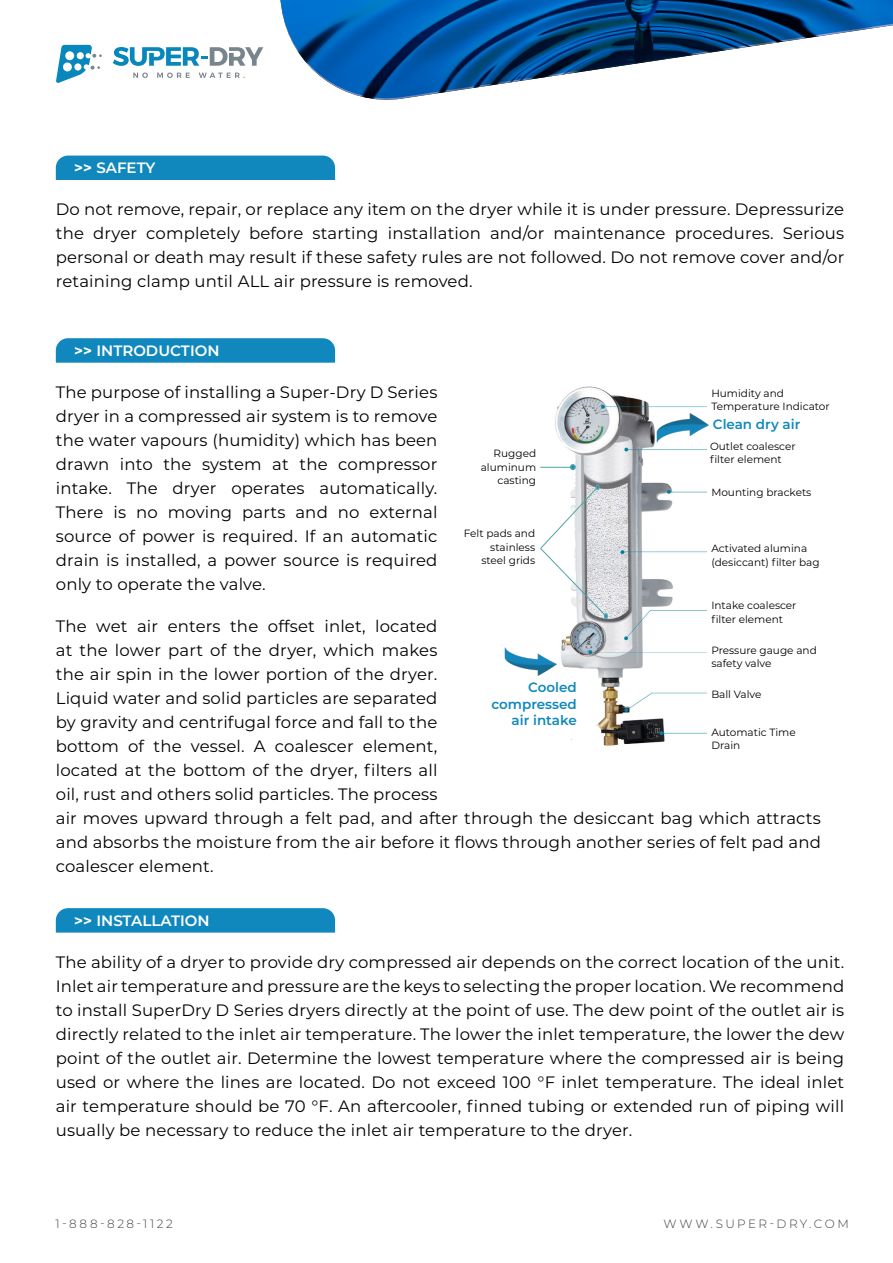
<style>
.page{position:relative;width:893px;height:1263px;background:#fff}
.page>*{position:absolute;margin:0;border:0;box-sizing:border-box;transform-origin:0 0}
.t1{font:16.5px/24px "Montserrat";letter-spacing:.01em;color:#000;text-align:justify}
.t2{font:600 15px "Montserrat";color:#fff}
.t3{font:600 13.5px/16.2px "Montserrat";color:#1088bd;text-align:right}
.t4{font:300 12px "Montserrat";letter-spacing:.205em;color:#414042}
.t5{font:10.5px/13.5px "Montserrat";color:#000}
.s1{font-weight:700}
</style>
<div class="page">
<img style="left:230px;top:0;width:663px;height:100px">
<svg style="left:56px;top:45px;width:46px;height:38px"></svg>
<svg style="left:113px;top:47px;width:150px;height:19px"></svg>
<svg style="left:133px;top:73px;width:15px;height:5px"></svg>
<svg style="left:157px;top:73px;width:33px;height:5px"></svg>
<svg style="left:199px;top:73px;width:46px;height:5px"></svg>
<div style="left:56px;top:156px;width:279px;height:24px;background:#1088bd"></div>
<svg style="left:56px;top:338px;width:279px;height:25px;background:#178bbe"></svg>
<img style="left:537px;top:386px;width:170px;height:360px">
<svg style="left:540px;top:482px;width:69px;height:139px"></svg>
<svg style="left:570px;top:464px;width:6px;height:6px"></svg>
<hr style="left:540px;top:467px;width:31px;height:1px;background:#4fa3a7">
<svg style="left:56px;top:908px;width:279px;height:25px;background:#178bbe"></svg>
<img style="left:654px;top:414px;width:54px;height:28px">
<img style="left:504px;top:647px;width:52px;height:28px">
<p class="t2" style="left:74px;top:157px;width:83px"><span class="s1">&gt;&gt;</span> SAFETY</p>
<p class="t1" style="left:56px;top:197px;width:790px">Do not remove, repair, or replace any item on the dryer while it is under pressure. Depressurize the dryer completely before starting installation and/or maintenance procedures. Serious personal or death may result if these safety rules are not followed. Do not remove cover and/or retaining clamp until ALL air pressure is removed.</p>
<p class="t2" style="left:74px;top:340px;width:147px"><span class="s1">&gt;&gt;</span> INTRODUCTION</p>
<p class="t1" style="left:56px;top:379px;width:383px">The purpose of installing a Super-Dry D Series dryer in a compressed air system is to remove the water vapours (humidity) which has been drawn into the system at the compressor intake. The dryer operates automatically.<br>There is no moving parts and no external source of power is required. If an automatic drain is installed, a power source is required only to operate the valve.</p>
<p class="t1" style="left:56px;top:614px;width:383px">The wet air enters the offset inlet, located at the lower part of the dryer, which makes the air spin in the lower portion of the dryer.<br>Liquid water and solid particles are separated by gravity and centrifugal force and fall to the bottom of the vessel. A coalescer element, located at the bottom of the dryer, filters all oil, rust and others solid particles. The process</p>
<p class="t5" style="left:481px;top:446px;width:57px;text-align:right">Rugged aluminum casting</p>
<p class="t5" style="left:464px;top:526px;width:73px;text-align:right">Felt pads and stainless steel grids</p>
<p class="t3" style="left:491px;top:679px;width:87px">Cooled compressed air intake</p>
<p class="t5" style="left:711px;top:386px;width:120px">Humidity and<br>Temperature Indicator</p>
<p class="t3" style="left:713px;top:416px;width:89px">Clean dry air</p>
<p class="t5" style="left:710px;top:439px;width:87px">Outlet coalescer filter element</p>
<p class="t5" style="left:711px;top:485px;width:102px">Mounting brackets</p>
<p class="t5" style="left:711px;top:541px;width:110px">Activated alumina (desiccant) filter bag</p>
<p class="t5" style="left:711px;top:598px;width:87px">Intake coalescer filter element</p>
<p class="t5" style="left:711px;top:643px;width:107px">Pressure gauge and safety valve</p>
<p class="t5" style="left:711px;top:687px;width:52px">Ball Valve</p>
<p class="t5" style="left:711px;top:725px;width:86px">Automatic Time<br>Drain</p>
<p class="t1" style="left:56px;top:806px;width:767px">air moves upward through a felt pad, and after through the desiccant bag which attracts and absorbs the moisture from the air before it flows through another series of felt pad and coalescer element.</p>
<p class="t2" style="left:74px;top:910px;width:137px"><span class="s1">&gt;&gt;</span> INSTALLATION</p>
<p class="t1" style="left:56px;top:949px;width:790px">The ability of a dryer to provide dry compressed air depends on the correct location of the unit.<br>Inlet air temperature and pressure are the keys to selecting the proper location. We recommend to install SuperDry D Series dryers directly at the point of use. The dew point of the outlet air is directly related to the inlet air temperature. The lower the inlet temperature, the lower the dew point of the outlet air. Determine the lowest temperature where the compressed air is being used or where the lines are located. Do not exceed 100 °F inlet temperature. The ideal inlet air temperature should be 70 °F. An aftercooler, finned tubing or extended run of piping will usually be necessary to reduce the inlet air temperature to the dryer.</p>
<p class="t4" style="left:55px;top:1216px;width:119px">1-888-828-1122</p>
<p class="t4" style="left:663px;top:1216px;width:187px">WWW.SUPER-DRY.COM</p>
</div>
